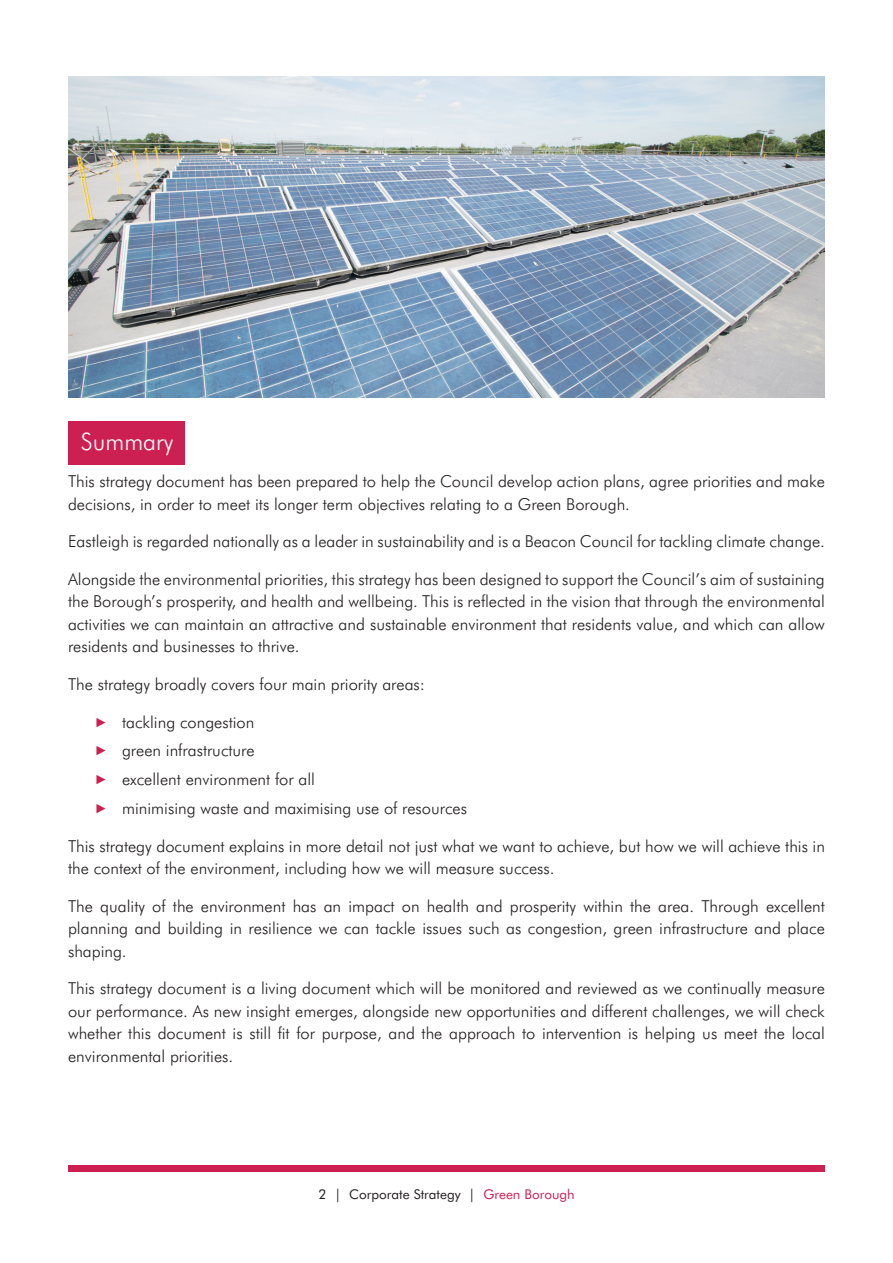
<style>
.page{position:relative;width:893px;height:1263px;background:#fff}
.page>*{position:absolute;margin:0;border:0;box-sizing:border-box;transform-origin:0 0}
.t1{font:300 24px "Futura BT";color:#fff}
.t2{font:300 16.5px/22.5px "Futura BT";color:#231f20;text-align:justify}
.t3{font:13.5px "Futura BT";color:#231f20}
.s1{font-family:"Ingra";color:#cd2052}
.s2{color:#cd2052}
</style>
<div class="page">
<div style="left:68px;top:1165px;width:757px;height:6px;background:#cd2052"></div>
<div style="left:68px;top:421px;width:117px;height:44px;background:#cd2052"></div>
<img style="left:68px;top:77px;width:757px;height:321px">
<p class="t1" style="left:81px;top:427px;width:94px">Summary</p>
<p class="t2" style="left:68px;top:470px;width:758px">This strategy document has been prepared to help the Council develop action plans, agree priorities and make decisions, in order to meet its longer term objectives relating to a Green Borough.</p>
<p class="t2" style="left:68px;top:530px;width:758px">Eastleigh is regarded nationally as a leader in sustainability and is a Beacon Council for tackling climate change.</p>
<p class="t2" style="left:68px;top:568px;width:758px">Alongside the environmental priorities, this strategy has been designed to support the Council’s aim of sustaining the Borough’s prosperity, and health and wellbeing. This is reflected in the vision that through the environmental activities we can maintain an attractive and sustainable environment that residents value, and which can allow residents and businesses to thrive.</p>
<p class="t2" style="left:68px;top:673px;width:358px">The strategy broadly covers four main priority areas:</p>
<p class="t2" style="left:95px;top:710px;width:161px"><span class="s1">▶</span> tackling congestion</p>
<p class="t2" style="left:95px;top:739px;width:161px"><span class="s1">▶</span> green infrastructure</p>
<p class="t2" style="left:95px;top:768px;width:221px"><span class="s1">▶</span> excellent environment for all</p>
<p class="t2" style="left:95px;top:797px;width:373px"><span class="s1">▶</span> minimising waste and maximising use of resources</p>
<p class="t2" style="left:68px;top:835px;width:758px">This strategy document explains in more detail not just what we want to achieve, but how we will achieve this in the context of the environment, including how we will measure success.</p>
<p class="t2" style="left:68px;top:895px;width:758px">The quality of the environment has an impact on health and prosperity within the area. Through excellent planning and building in resilience we can tackle issues such as congestion, green infrastructure and place shaping.</p>
<p class="t2" style="left:68px;top:977px;width:758px">This strategy document is a living document which will be monitored and reviewed as we continually measure our performance. As new insight emerges, alongside new opportunities and different challenges, we will check whether this document is still fit for purpose, and the approach to intervention is helping us meet the local environmental priorities.</p>
<p class="t3" style="left:319px;top:1186px;width:258px">2 | Corporate Strategy | <span class="s2">Green Borough</span></p>
</div>
